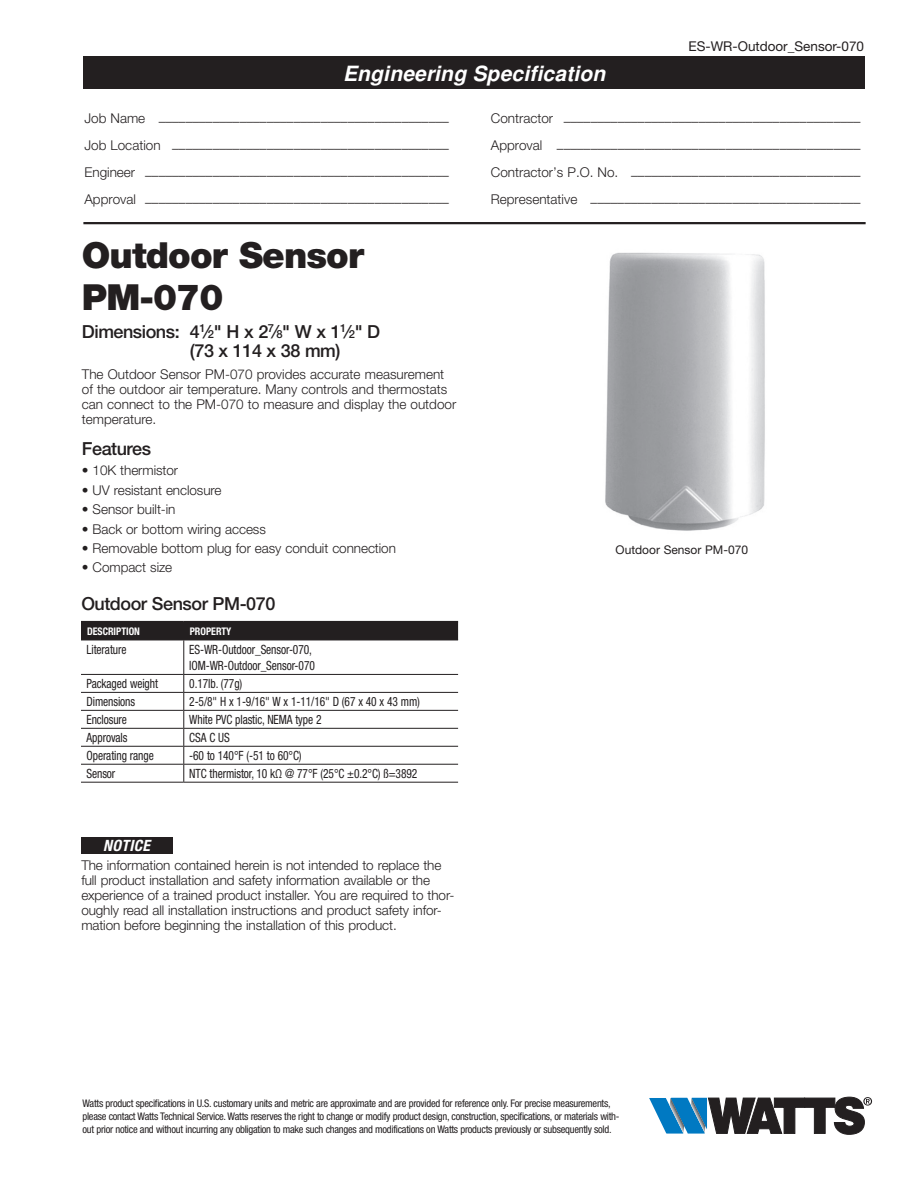
<style>
.page{position:relative;width:918px;height:1188px;background:#fff}
.page>*{position:absolute;margin:0;border:0;box-sizing:border-box;transform-origin:0 0}
.t1{font:900 36px/42px "Helvetica Neue LT Std";letter-spacing:-.025em;color:#231f20}
.t2{font:italic 700 21px "Nimbus San LOT";letter-spacing:.01em;color:#fff}
.t3{font:500 18px/19.5px "Helvetica Neue LT Std";letter-spacing:-.025em;color:#231f20}
.t4{font:italic 700 condensed 15.6px "Helvetica Neue LT Std";letter-spacing:.025em;color:#fff}
.t5{font:300 13.5px/15px "Helvetica Neue LT Std";letter-spacing:-.005em;color:#231f20}
.t6{font:13.5px "Helvetica Neue LT Std";color:#231f20}
.t7{font:condensed 12.75px/16.5px "Helvetica Neue LT Std";letter-spacing:-.01em;color:#231f20;scale:.9 1}
.t8{font:12px "Helvetica Neue LT Std";color:#231f20}
.t9{font:condensed 10.5px/13.2px "Helvetica Neue LT Std";letter-spacing:-.025em;color:#231f20}
.t10{font:700 condensed 10.5px "Helvetica Neue LT Std";color:#fff;scale:.95 1}
.s1{font-size:11.1px}
</style>
<div class="page">
<img style="left:605px;top:252px;width:160px;height:279px">
<div style="left:84px;top:57px;width:781px;height:32px;background:#231f20"></div>
<hr style="left:83px;top:222px;width:783px;height:2px;background:#231f20">
<div style="left:81px;top:622px;width:377px;height:18px;background:#231f20"></div>
<hr style="left:81px;top:621px;width:103px;height:1px;background:#231f20">
<hr style="left:184px;top:621px;width:274px;height:1px;background:#231f20">
<hr style="left:81px;top:640px;width:103px;height:1px;background:#231f20">
<hr style="left:184px;top:640px;width:274px;height:1px;background:#231f20">
<hr style="left:183px;top:640px;width:1px;height:34px;background:#231f20">
<hr style="left:81px;top:674px;width:103px;height:1px;background:#231f20">
<hr style="left:184px;top:674px;width:274px;height:1px;background:#231f20">
<hr style="left:81px;top:692px;width:103px;height:1px;background:#231f20">
<hr style="left:184px;top:692px;width:274px;height:1px;background:#231f20">
<hr style="left:81px;top:710px;width:103px;height:1px;background:#231f20">
<hr style="left:184px;top:710px;width:274px;height:1px;background:#231f20">
<hr style="left:81px;top:728px;width:103px;height:1px;background:#231f20">
<hr style="left:184px;top:728px;width:274px;height:1px;background:#231f20">
<hr style="left:81px;top:746px;width:103px;height:1px;background:#231f20">
<hr style="left:184px;top:746px;width:274px;height:1px;background:#231f20">
<hr style="left:81px;top:764px;width:103px;height:1px;background:#231f20">
<hr style="left:184px;top:764px;width:274px;height:1px;background:#231f20">
<svg style="left:183px;top:675px;width:1px;height:107px"></svg>
<hr style="left:81px;top:782px;width:103px;height:1px;background:#231f20">
<hr style="left:184px;top:782px;width:274px;height:1px;background:#231f20">
<div style="left:81px;top:837px;width:91px;height:17px;background:#231f20"></div>
<svg style="left:649px;top:1097px;width:223px;height:38px"></svg>
<h2 class="t2" style="left:343px;top:61px;width:264px">Engineering Specification</h2>
<p class="t6" style="left:689px;top:38px;width:177px">ES-WR-Outdoor_Sensor-070</p>
<p class="t5" style="left:84px;top:113px;width:366px">Job Name –––––––––––––––––––––––––––––––––––––––––––</p>
<p class="t5" style="left:491px;top:113px;width:371px">Contractor ––––––––––––––––––––––––––––––––––––––––––––</p>
<p class="t5" style="left:84px;top:140px;width:366px">Job Location –––––––––––––––––––––––––––––––––––––––––</p>
<p class="t5" style="left:491px;top:140px;width:371px">Approval –––––––––––––––––––––––––––––––––––––––––––––</p>
<p class="t5" style="left:84px;top:168px;width:366px">Engineer –––––––––––––––––––––––––––––––––––––––––––––</p>
<p class="t5" style="left:491px;top:168px;width:371px">Contractor’s P.O. No. ––––––––––––––––––––––––––––––––––</p>
<p class="t5" style="left:84px;top:195px;width:366px">Approval –––––––––––––––––––––––––––––––––––––––––––––</p>
<p class="t5" style="left:491px;top:195px;width:371px">Representative ––––––––––––––––––––––––––––––––––––––––</p>
<h1 class="t1" style="left:82px;top:234px;width:284px">Outdoor Sensor<br>PM-070</h1>
<h3 class="t3" style="left:190px;top:321px;width:192px;text-indent:-108px">Dimensions: 4<sup>1</sup>⁄<span class="s1">2</span>" H x 2<sup>7</sup>⁄<span class="s1">8</span>" W x 1<sup>1</sup>⁄<span class="s1">2</span>" D (73 x 114 x 38 mm)</h3>
<p class="t5" style="left:82px;top:366px;width:376px">The Outdoor Sensor PM-070 provides accurate measurement of the outdoor air temperature. Many controls and thermostats can connect to the PM-070 to measure and display the outdoor temperature.</p>
<h3 class="t3" style="left:82px;top:438px;width:71px">Features</h3>
<p class="t5" style="left:82px;top:463px;width:98px">• 10K thermistor</p>
<p class="t5" style="left:82px;top:482px;width:141px">• UV resistant enclosure</p>
<p class="t5" style="left:82px;top:502px;width:95px">• Sensor built-in</p>
<p class="t5" style="left:82px;top:521px;width:185px">• Back or bottom wiring access</p>
<p class="t5" style="left:82px;top:540px;width:316px">• Removable bottom plug for easy conduit connection</p>
<p class="t5" style="left:82px;top:560px;width:92px">• Compact size</p>
<h3 class="t3" style="left:81px;top:594px;width:196px">Outdoor Sensor PM-070</h3>
<p class="t10" style="left:87px;top:624px;width:57px">DESCRIPTION</p>
<p class="t10" style="left:190px;top:624px;width:45px">PROPERTY</p>
<p class="t7" style="left:87px;top:641px;width:46px">Literature</p>
<p class="t7" style="left:189px;top:641px;width:141px">ES-WR-Outdoor_Sensor-070,<br>IOM-WR-Outdoor_Sensor-070</p>
<p class="t7" style="left:87px;top:675px;width:81px">Packaged weight</p>
<p class="t7" style="left:189px;top:675px;width:60px">0.17lb. (77g)</p>
<p class="t7" style="left:87px;top:693px;width:56px">Dimensions</p>
<p class="t7" style="left:189px;top:693px;width:258px">2-5/8" H x 1-9/16" W x 1-11/16" D (67 x 40 x 43 mm)</p>
<p class="t7" style="left:87px;top:711px;width:46px">Enclosure</p>
<p class="t7" style="left:189px;top:711px;width:148px">White PVC plastic, NEMA type 2</p>
<p class="t7" style="left:87px;top:729px;width:47px">Approvals</p>
<p class="t7" style="left:189px;top:729px;width:46px">CSA C US</p>
<p class="t7" style="left:87px;top:747px;width:76px">Operating range</p>
<p class="t7" style="left:189px;top:747px;width:126px">-60 to 140°F (-51 to 60°C)</p>
<p class="t7" style="left:87px;top:765px;width:34px">Sensor</p>
<p class="t7" style="left:189px;top:765px;width:255px">NTC thermistor, 10 kΩ @ 77°F (25°C ±0.2°C) ß=3892</p>
<p class="t4" style="left:103px;top:836px;width:48px">NOTICE</p>
<p class="t5" style="left:81px;top:858px;width:375px">The information contained herein is not intended to replace the full product installation and safety information available or the experience of a trained product installer. You are required to thor&shy;oughly read all installation instructions and product safety infor&shy;mation before beginning the installation of this product.</p>
<p class="t8" style="left:616px;top:542px;width:134px">Outdoor Sensor PM-070</p>
<p class="t9" style="left:82px;top:1096px;width:539px">Watts product specifications in U.S. customary units and metric are approximate and are provided for reference only. For precise measurements, please contact Watts Technical Service. Watts reserves the right to change or modify product design, construction, specifications, or materials with&shy;out prior notice and without incurring any obligation to make such changes and modifications on Watts products previously or subsequently sold.</p>
</div>
